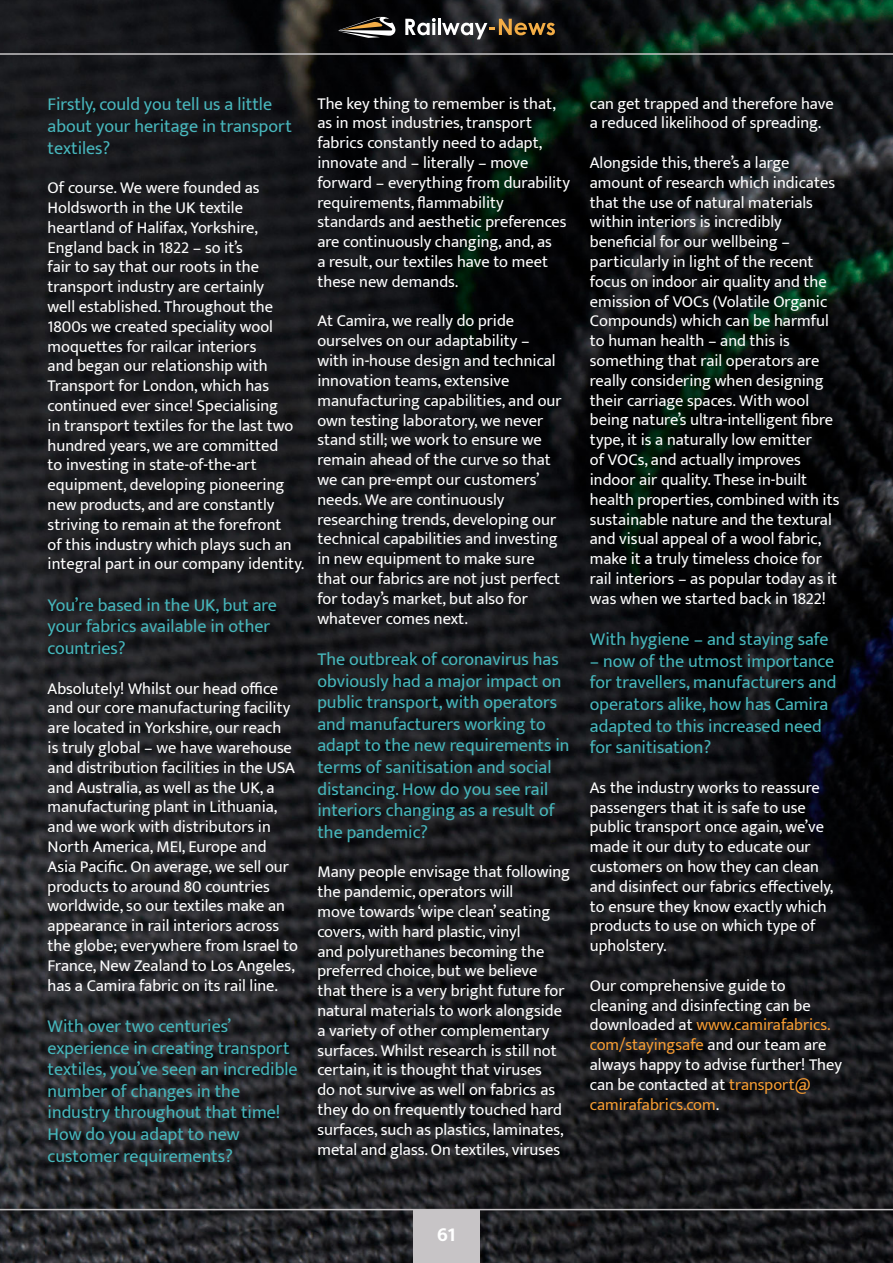
<style>
.page{position:relative;width:893px;height:1263px;background:#fff}
.page>*{position:absolute;margin:0;border:0;box-sizing:border-box;transform-origin:0 0}
.t1{font:700 21px "Mukta Mahee";color:#fff}
.t2{font:18px/21.6px "Mukta";color:#46b7bc}
.t3{font:18px/21.6px "Mukta";color:#48b7bd}
.t4{font:16.5px/19.8px "Mukta";color:#fff}
.s1{color:#f59c33}
</style>
<div class="page">
<img style="left:0;top:0;width:893px;height:1263px">
<div style="left:413px;top:1209px;width:67px;height:54px;background:#c7c4c6"></div>
<hr style="left:0;top:1209px;width:893px;height:1px;background:#c7c4c6">
<svg style="left:338px;top:17px;width:58px;height:21px"></svg>
<svg style="left:405px;top:18px;width:31px;height:17px"></svg>
<hr style="left:438px;top:18px;width:3px;height:17px;background:#fff">
<svg style="left:442px;top:19px;width:113px;height:20px;background:#5c503f"></svg>
<hr style="left:0;top:53px;width:893px;height:2px;background:#c7c5c6">
<p class="t3" style="left:48px;top:93px;width:246px">Firstly, could you tell us a little about your heritage in transport textiles?</p>
<p class="t4" style="left:48px;top:178px;width:258px">Of course. We were founded as Holdsworth in the UK textile heartland of Halifax, Yorkshire, England back in 1822 – so it’s<br>fair to say that our roots in the transport industry are certainly<br>well established. Throughout the 1800s we created speciality wool moquettes for railcar interiors<br>and began our relationship with Transport for London, which has continued ever since! Specialising<br>in transport textiles for the last two hundred years, we are committed<br>to investing in state-of-the-art equipment, developing pioneering new products, and are constantly striving to remain at the forefront<br>of this industry which plays such an integral part in our company identity.</p>
<p class="t2" style="left:48px;top:594px;width:231px">You’re based in the UK, but are your fabrics available in other countries?</p>
<p class="t4" style="left:48px;top:678px;width:252px">Absolutely! Whilst our head office and our core manufacturing facility are located in Yorkshire, our reach<br>is truly global – we have warehouse and distribution facilities in the USA and Australia, as well as the UK, a manufacturing plant in Lithuania, and we work with distributors in North America, MEI, Europe and Asia Pacific. On average, we sell our products to around 80 countries worldwide, so our textiles make an appearance in rail interiors across the globe; everywhere from Israel to France, New Zealand to Los Angeles, has a Camira fabric on its rail line.</p>
<p class="t2" style="left:48px;top:1015px;width:252px">With over two centuries’ experience in creating transport textiles, you’ve seen an incredible number of changes in the industry throughout that time!<br>How do you adapt to new customer requirements?</p>
<p class="t4" style="left:317px;top:93px;width:254px">The key thing to remember is that, as in most industries, transport fabrics constantly need to adapt, innovate and – literally – move forward – everything from durability requirements, flammability standards and aesthetic preferences are continuously changing, and, as<br>a result, our textiles have to meet these new demands.</p>
<p class="t4" style="left:317px;top:311px;width:246px">At Camira, we really do pride ourselves on our adaptability – with in-house design and technical innovation teams, extensive manufacturing capabilities, and our own testing laboratory, we never stand still; we work to ensure we remain ahead of the curve so that we can pre-empt our customers’ needs. We are continuously researching trends, developing our technical capabilities and investing in new equipment to make sure that our fabrics are not just perfect for today’s market, but also for whatever comes next.</p>
<p class="t2" style="left:317px;top:648px;width:254px">The outbreak of coronavirus has obviously had a major impact on public transport, with operators and manufacturers working to adapt to the new requirements in terms of sanitisation and social distancing. How do you see rail interiors changing as a result of the pandemic?</p>
<p class="t4" style="left:317px;top:862px;width:254px">Many people envisage that following the pandemic, operators will<br>move towards ‘wipe clean’ seating covers, with hard plastic, vinyl<br>and polyurethanes becoming the preferred choice, but we believe that there is a very bright future for natural materials to work alongside a variety of other complementary surfaces. Whilst research is still not certain, it is thought that viruses<br>do not survive as well on fabrics as they do on frequently touched hard surfaces, such as plastics, laminates, metal and glass. On textiles, viruses</p>
<p class="t4" style="left:590px;top:93px;width:245px">can get trapped and therefore have a reduced likelihood of spreading.</p>
<p class="t4" style="left:590px;top:152px;width:251px">Alongside this, there’s a large amount of research which indicates that the use of natural materials within interiors is incredibly beneficial for our wellbeing – particularly in light of the recent focus on indoor air quality and the emission of VOCs (Volatile Organic Compounds) which can be harmful to human health – and this is something that rail operators are really considering when designing their carriage spaces. With wool being nature’s ultra-intelligent fibre type, it is a naturally low emitter<br>of VOCs, and actually improves indoor air quality. These in-built health properties, combined with its sustainable nature and the textural and visual appeal of a wool fabric, make it a truly timeless choice for rail interiors – as popular today as it was when we started back in 1822!</p>
<p class="t2" style="left:590px;top:628px;width:240px">With hygiene – and staying safe</p>
<p class="t2" style="left:590px;top:650px;width:248px">– now of the utmost importance for travellers, manufacturers and operators alike, how has Camira adapted to this increased need for sanitisation?</p>
<p class="t4" style="left:590px;top:777px;width:245px">As the industry works to reassure passengers that it is safe to use public transport once again, we’ve made it our duty to educate our customers on how they can clean and disinfect our fabrics effectively, to ensure they know exactly which products to use on which type of upholstery.</p>
<p class="t4" style="left:590px;top:975px;width:254px">Our comprehensive guide to cleaning and disinfecting can be downloaded at <span class="s1">www.camirafabrics. com/stayingsafe</span> and our team are always happy to advise further! They can be contacted at <span class="s1">transport@ camirafabrics.com</span>.</p>
<p class="t1" style="left:437px;top:1222px;width:20px">61</p>
</div>
